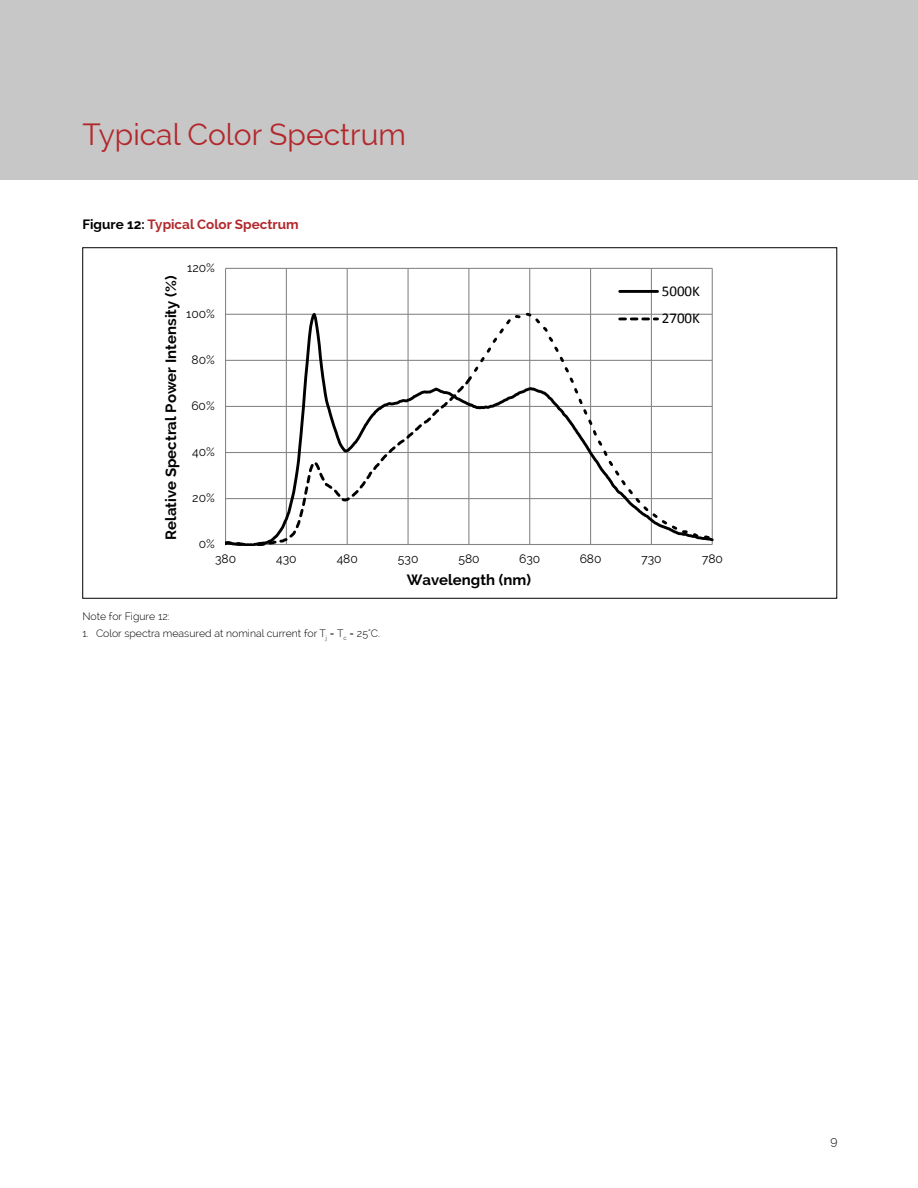
<style>
.page{position:relative;width:918px;height:1188px;background:#fff}
.page>*{position:absolute;margin:0;border:0;box-sizing:border-box;transform-origin:0 0}
.t1{font:30px "Raleway";color:#b2282c}
.t2{font:700 15px "Raleway";color:#000}
.t3{font:15px/27.6px "Calibri";color:#000}
.t4{font:700 13.5px "Raleway";color:#b2282c}
.t5{font:12px "Raleway";color:#000}
.t6{font:300 12px "Raleway";color:#000}
.t7{font:300 10.5px "Raleway";color:#000}
.s1{color:#000}
</style>
<div class="page">
<div style="left:0;top:0;width:918px;height:180px;background:#c8c7c7"></div>
<hr style="left:226px;top:268px;width:486px;height:1px;background:#858585">
<hr style="left:286px;top:268px;width:1px;height:276px;background:#858585">
<hr style="left:347px;top:268px;width:1px;height:276px;background:#858585">
<hr style="left:408px;top:268px;width:1px;height:276px;background:#858585">
<hr style="left:468px;top:268px;width:1px;height:276px;background:#858585">
<hr style="left:529px;top:268px;width:1px;height:276px;background:#858585">
<hr style="left:590px;top:268px;width:1px;height:276px;background:#858585">
<hr style="left:651px;top:268px;width:1px;height:276px;background:#858585">
<hr style="left:712px;top:268px;width:1px;height:276px;background:#858585">
<hr style="left:225px;top:268px;width:1px;height:276px;background:#858585">
<svg style="left:226px;top:308px;width:244px;height:68px"></svg>
<svg style="left:226px;top:376px;width:487px;height:170px"></svg>
<svg style="left:465px;top:311px;width:248px;height:231px"></svg>
<hr style="left:620px;top:290px;width:38px;height:3px;background:#000">
<svg style="left:620px;top:318px;width:38px;height:2px"></svg>
<h1 class="t1" style="left:82px;top:123px;width:325px">Typical Color Spectrum</h1>
<p class="t4" style="left:82px;top:218px;width:218px"><span class="s1">Figure 12:</span> Typical Color Spectrum</p>
<p class="t5" style="left:187px;top:263px;width:29px">120%</p>
<h2 class="t2" style="left:165px;top:540px;width:266px;rotate:-90deg">Relative Spectral Power Intensity (%)</h2>
<p class="t5" style="left:186px;top:309px;width:30px">100%</p>
<p class="t5" style="left:192px;top:355px;width:25px">80%</p>
<p class="t5" style="left:191px;top:401px;width:25px">60%</p>
<p class="t5" style="left:192px;top:447px;width:24px">40%</p>
<p class="t5" style="left:192px;top:493px;width:24px">20%</p>
<p class="t5" style="left:199px;top:539px;width:18px">0%</p>
<h2 class="t3" style="left:662px;top:277px;width:40px">5000K<br>2700K</h2>
<p class="t5" style="left:215px;top:554px;width:23px">380</p>
<p class="t5" style="left:276px;top:554px;width:22px">430</p>
<p class="t5" style="left:337px;top:554px;width:23px">480</p>
<p class="t5" style="left:398px;top:554px;width:22px">530</p>
<p class="t5" style="left:458px;top:554px;width:23px">580</p>
<p class="t5" style="left:519px;top:554px;width:23px">630</p>
<p class="t5" style="left:580px;top:554px;width:23px">680</p>
<p class="t5" style="left:641px;top:554px;width:22px">730</p>
<p class="t5" style="left:702px;top:554px;width:23px">780</p>
<p class="t7" style="left:82px;top:611px;width:89px">Note for Figure 12:</p>
<p class="t7" style="left:82px;top:627px;width:299px">1. Color spectra measured at nominal current for T<sub>j</sub> = T<sub>c</sub> = 25°C.</p>
<h2 class="t2" style="left:407px;top:573px;width:126px">Wavelength (nm)</h2>
<p class="t6" style="left:830px;top:1136px;width:9px">9</p>
</div>
